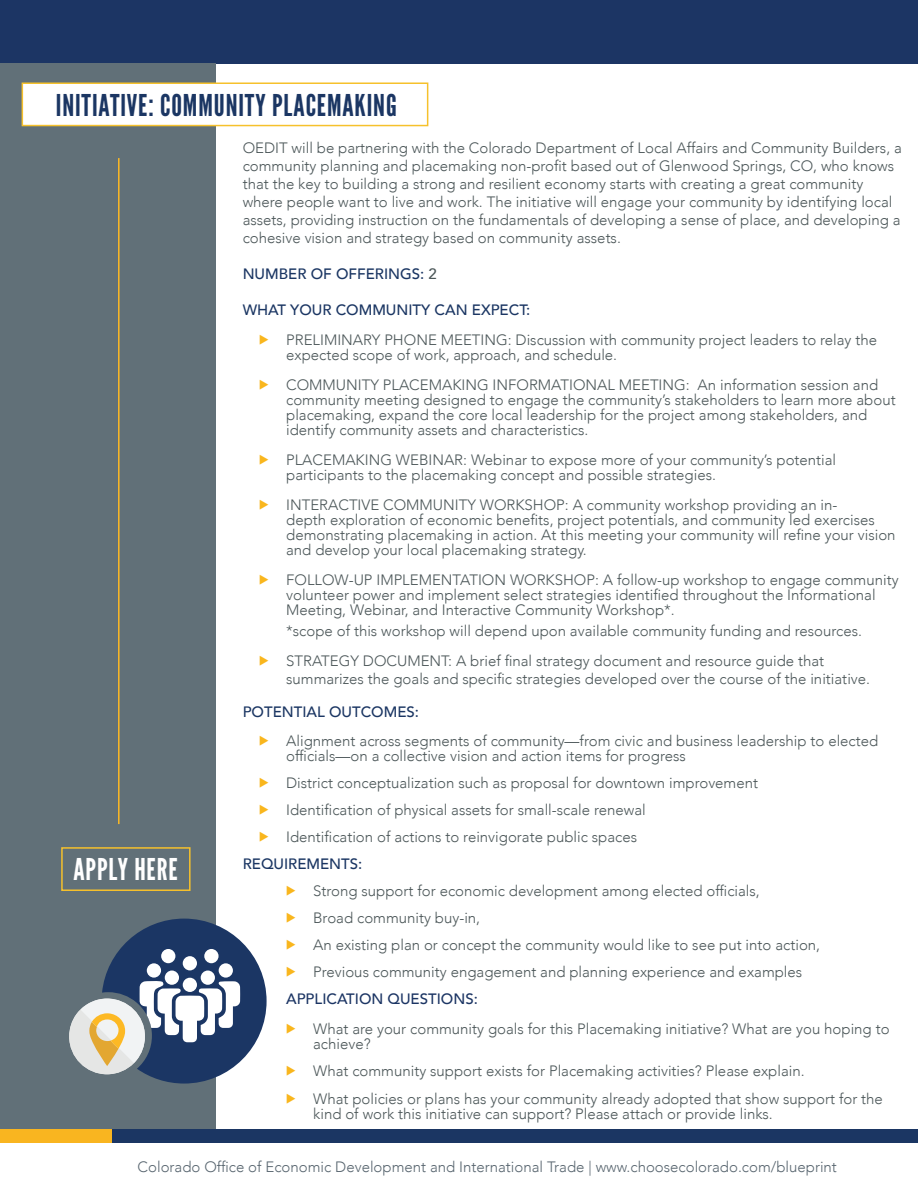
<style>
.page{position:relative;width:918px;height:1188px;background:#fff}
.page>*{position:absolute;margin:0;border:0;box-sizing:border-box;transform-origin:0 0}
.t1{font:30px "League Gothic";letter-spacing:.03em;color:#1b3663}
.t2{font:30px "League Gothic";letter-spacing:.03em;color:#fff}
.t3{font:300 15px/15px "Avenir";color:#4c5759}
.t4{font:300 15px "Avenir";color:#596670}
.t5{font:500 15px "Avenir";color:#1b3663}
.t6{font:500 15px "Avenir";color:#1c3564}
.s1{color:#4c5759}
.s2{font-weight:500;color:#1b3663}
.s3{color:#f9b61d}
.s4{font-size:15.75px;color:#f9b61d}
</style>
<div class="page">
<div style="left:0;top:0;width:918px;height:63px;background:#1c3564"></div>
<div style="left:0;top:1129px;width:918px;height:13px;background:#1b3663"></div>
<div style="left:0;top:1129px;width:112px;height:13px;background:#f9b520"></div>
<div style="left:0;top:63px;width:216px;height:1066px;background:#617078"></div>
<div style="left:22px;top:82px;width:406px;height:44px;background:#fff;border:2px solid #f6c12c"></div>
<svg style="left:69px;top:919px;width:198px;height:165px"></svg>
<div style="left:61px;top:847px;width:130px;height:44px;border:2px solid #f6c12c"></div>
<hr style="left:118px;top:158px;width:2px;height:666px;background:#fdb924">
<h1 class="t1" style="left:56px;top:87px;width:343px">INITIATIVE: COMMUNITY PLACEMAKING</h1>
<h1 class="t2" style="left:73px;top:852px;width:106px">APPLY HERE</h1>
<p class="t3" style="left:243px;top:139px;width:661px;line-height:18px">OEDIT will be partnering with the Colorado Department of Local Affairs and Community Builders, a community planning and placemaking non-profit based out of Glenwood Springs, CO, who knows that the key to building a strong and resilient economy starts with creating a great community where people want to live and work. The initiative will engage your community by identifying local assets, providing instruction on the fundamentals of developing a sense of place, and developing a cohesive vision and strategy based on community assets.</p>
<p class="t5" style="left:243px;top:261px;width:196px">NUMBER OF OFFERINGS: <span class="s1">2</span></p>
<p class="t3" style="left:258px;top:295px;width:621px;line-height:30px;text-indent:-15px"><span class="s2">WHAT YOUR COMMUNITY CAN EXPECT:<br></span><span class="s3">▶</span><span class="s4">▶</span> PRELIMINARY PHONE MEETING: Discussion with community project leaders to relay the</p>
<p class="t3" style="left:258px;top:340px;width:622px;line-height:30px;text-indent:29px">expected scope of work, approach, and schedule.<br><span class="s3">▶</span><span class="s4">▶</span> COMMUNITY PLACEMAKING INFORMATIONAL MEETING: An information session and</p>
<p class="t3" style="left:286px;top:393px;width:611px">community meeting designed to engage the community’s stakeholders to learn more about placemaking, expand the core local leadership for the project among stakeholders, and identify community assets and characteristics.</p>
<p class="t3" style="left:286px;top:453px;width:552px;text-indent:-29px"><span class="s3">▶</span><span class="s4">▶</span> PLACEMAKING WEBINAR: Webinar to expose more of your community’s potential participants to the placemaking concept and possible strategies.</p>
<p class="t3" style="left:286px;top:498px;width:611px;text-indent:-29px"><span class="s3">▶</span><span class="s4">▶</span> INTERACTIVE COMMUNITY WORKSHOP: A community workshop providing an in-<br>depth exploration of economic benefits, project potentials, and community led exercises demonstrating placemaking in action. At this meeting your community will refine your vision and develop your local placemaking strategy.</p>
<p class="t3" style="left:286px;top:573px;width:614px;text-indent:-29px"><span class="s3">▶</span><span class="s4">▶</span> FOLLOW-UP IMPLEMENTATION WORKSHOP: A follow-up workshop to engage community volunteer power and implement select strategies identified throughout the Informational<br>Meeting, Webinar, and Interactive Community Workshop*.</p>
<p class="t3" style="left:258px;top:616px;width:606px;line-height:30px;text-indent:29px">*scope of this workshop will depend upon available community funding and resources. <span class="s3">▶</span><span class="s4">▶</span> STRATEGY DOCUMENT: A brief final strategy document and resource guide that</p>
<p class="t3" style="left:286px;top:672px;width:585px">summarizes the goals and specific strategies developed over the course of the initiative.</p>
<p class="t3" style="left:258px;top:698px;width:622px;line-height:28.5px;text-indent:-15px"><span class="s2">POTENTIAL OUTCOMES:<br></span><span class="s3">▶</span><span class="s4">▶</span> Alignment across segments of community—from civic and business leadership to elected</p>
<p class="t3" style="left:286px;top:748px;width:401px">officials—on a collective vision and action items for progress</p>
<p class="t3" style="left:258px;top:775px;width:502px"><span class="s3">▶</span><span class="s4">▶</span> District conceptualization such as proposal for downtown improvement</p>
<p class="t3" style="left:258px;top:802px;width:390px"><span class="s3">▶</span><span class="s4">▶</span> Identification of physical assets for small-scale renewal</p>
<p class="t3" style="left:258px;top:829px;width:381px"><span class="s3">▶</span><span class="s4">▶</span> Identification of actions to reinvigorate public spaces</p>
<p class="t5" style="left:243px;top:851px;width:121px">REQUIREMENTS:</p>
<p class="t3" style="left:285px;top:883px;width:477px"><span class="s3">▶</span><span class="s4">▶</span> Strong support for economic development among elected officials,</p>
<p class="t3" style="left:285px;top:910px;width:197px"><span class="s3">▶</span><span class="s4">▶</span> Broad community buy-in,</p>
<p class="t3" style="left:285px;top:937px;width:537px"><span class="s3">▶</span><span class="s4">▶</span> An existing plan or concept the community would like to see put into action,</p>
<p class="t3" style="left:285px;top:964px;width:519px"><span class="s3">▶</span><span class="s4">▶</span> Previous community engagement and planning experience and examples</p>
<p class="t6" style="left:286px;top:986px;width:193px">APPLICATION QUESTIONS:</p>
<p class="t3" style="left:313px;top:1021px;width:578px;text-indent:-29px"><span class="s3">▶</span><span class="s4">▶</span> What are your community goals for this Placemaking initiative? What are you hoping to achieve?</p>
<p class="t3" style="left:285px;top:1056px;width:600px;line-height:28.5px"><span class="s3">▶</span><span class="s4">▶</span> What community support exists for Placemaking activities? Please explain.<br><span class="s3">▶</span><span class="s4">▶</span> What policies or plans has your community already adopted that show support for the</p>
<p class="t3" style="left:313px;top:1107px;width:461px">kind of work this initiative can support? Please attach or provide links.</p>
<p class="t4" style="left:138px;top:1158px;width:701px">Colorado Office of Economic Development and International Trade | www.choosecolorado.com/blueprint</p>
</div>
